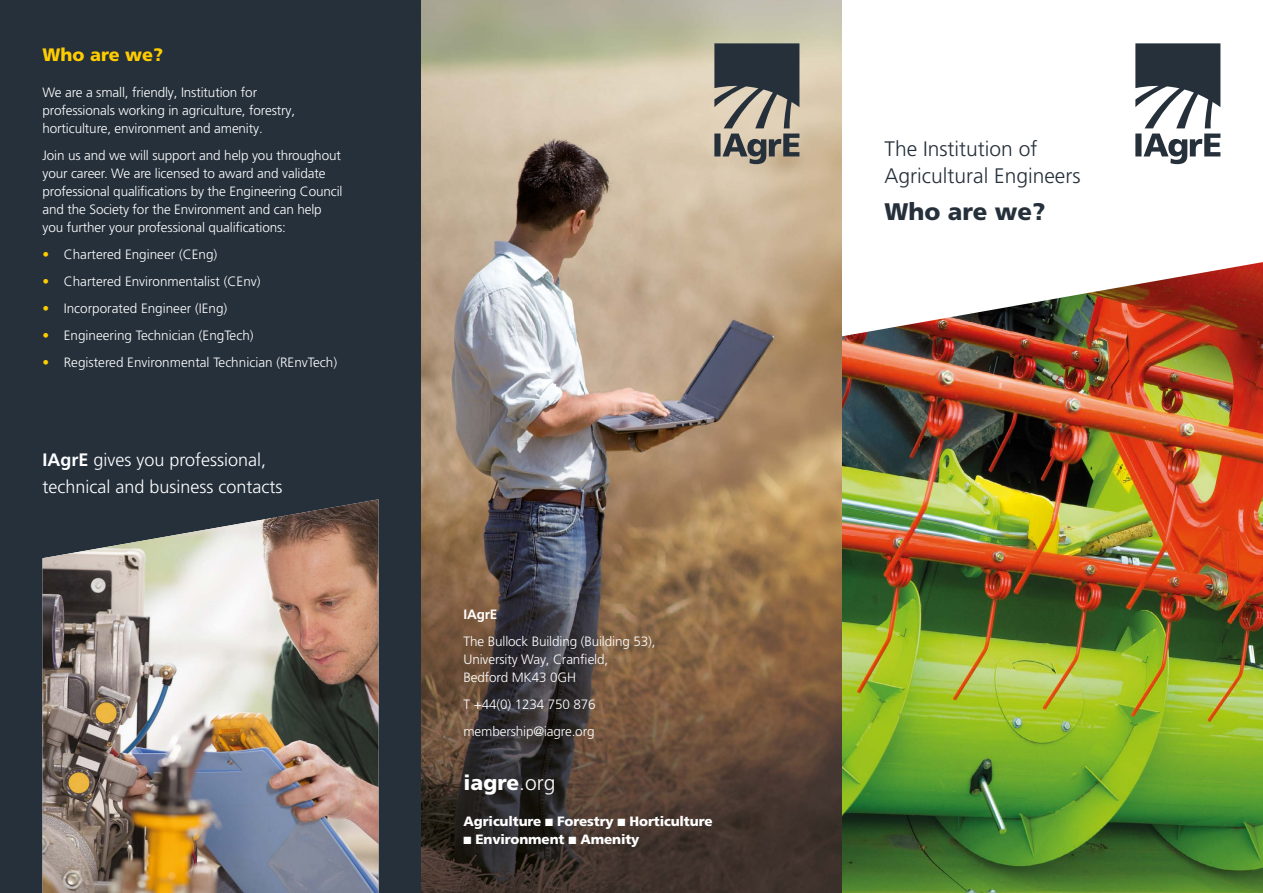
<style>
.page{position:relative;width:1263px;height:893px;background:#fff}
.page>*{position:absolute;margin:0;border:0;box-sizing:border-box;transform-origin:0 0}
.t1{font:900 24px "Frutiger LT Pro";color:#25303b}
.t2{font:300 21px/27px "Frutiger LT Pro";color:#25303b}
.t3{font:900 21px "Frutiger LT Pro";color:#fff}
.t4{font:300 18px/27px "Frutiger LT Pro";color:#fff}
.t5{font:900 18px "Frutiger LT Pro";color:#fc0}
.t6{font:300 13.5px/18px "Frutiger LT Pro";letter-spacing:-.01em;color:#fff}
.t7{font:900 13.5px "Frutiger LT Pro";letter-spacing:-.01em;color:#fff}
.t8{font:700 13.5px "Frutiger LT Pro";letter-spacing:-.01em;color:#fff}
.s1{color:#fc0}
.s2{font-weight:700}
.s3{font-weight:300}
</style>
<div class="page">
<div style="left:0;top:0;width:421px;height:893px;background:#25303b"></div>
<img style="left:421px;top:0;width:421px;height:893px">
<img style="left:842px;top:262px;width:421px;height:631px">
<svg style="left:1135px;top:43px;width:85px;height:121px"></svg>
<svg style="left:714px;top:43px;width:85px;height:121px;background:#71706c"></svg>
<img style="left:43px;top:499px;width:335px;height:394px">
<h3 class="t5" style="left:43px;top:43px;width:122px">Who are we?</h3>
<p class="t6" style="left:43px;top:83px;width:254px">We are a small, friendly, Institution for professionals working in agriculture, forestry, horticulture, environment and amenity.</p>
<p class="t6" style="left:43px;top:146px;width:302px">Join us and we will support and help you throughout your career. We are licensed to award and validate professional qualifications by the Engineering Council and the Society for the Environment and can help you further your professional qualifications:</p>
<p class="t6" style="left:43px;top:245px;width:176px"><span class="s1">•</span> Chartered Engineer (CEng)</p>
<p class="t6" style="left:43px;top:272px;width:220px"><span class="s1">•</span> Chartered Environmentalist (CEnv)</p>
<p class="t6" style="left:43px;top:299px;width:186px"><span class="s1">•</span> Incorporated Engineer (IEng)</p>
<p class="t6" style="left:43px;top:326px;width:213px"><span class="s1">•</span> Engineering Technician (EngTech)</p>
<p class="t6" style="left:43px;top:353px;width:296px"><span class="s1">•</span> Registered Environmental Technician (REnvTech)</p>
<h3 class="t4" style="left:43px;top:446px;width:242px"><span class="s2">IAgrE</span> gives you professional, technical and business contacts</h3>
<p class="t8" style="left:463px;top:606px;width:35px">IAgrE</p>
<p class="t6" style="left:463px;top:632px;width:193px">The Bullock Building (Building 53),<br>University Way, Cranfield,<br>Bedford MK43 0GH</p>
<p class="t6" style="left:463px;top:690px;width:134px;line-height:27px">T +44(0) 1234 750 876 membership@iagre.org</p>
<h2 class="t3" style="left:463px;top:769px;width:93px">iagre<span class="s3">.org</span></h2>
<p class="t7" style="left:463px;top:813px;width:251px">Agriculture ■ Forestry ■ Horticulture</p>
<p class="t7" style="left:463px;top:831px;width:178px">■ Environment ■ Amenity</p>
<h2 class="t2" style="left:884px;top:135px;width:198px">The Institution of<br>Agricultural Engineers</h2>
<h1 class="t1" style="left:884px;top:197px;width:162px">Who are we?</h1>
</div>
